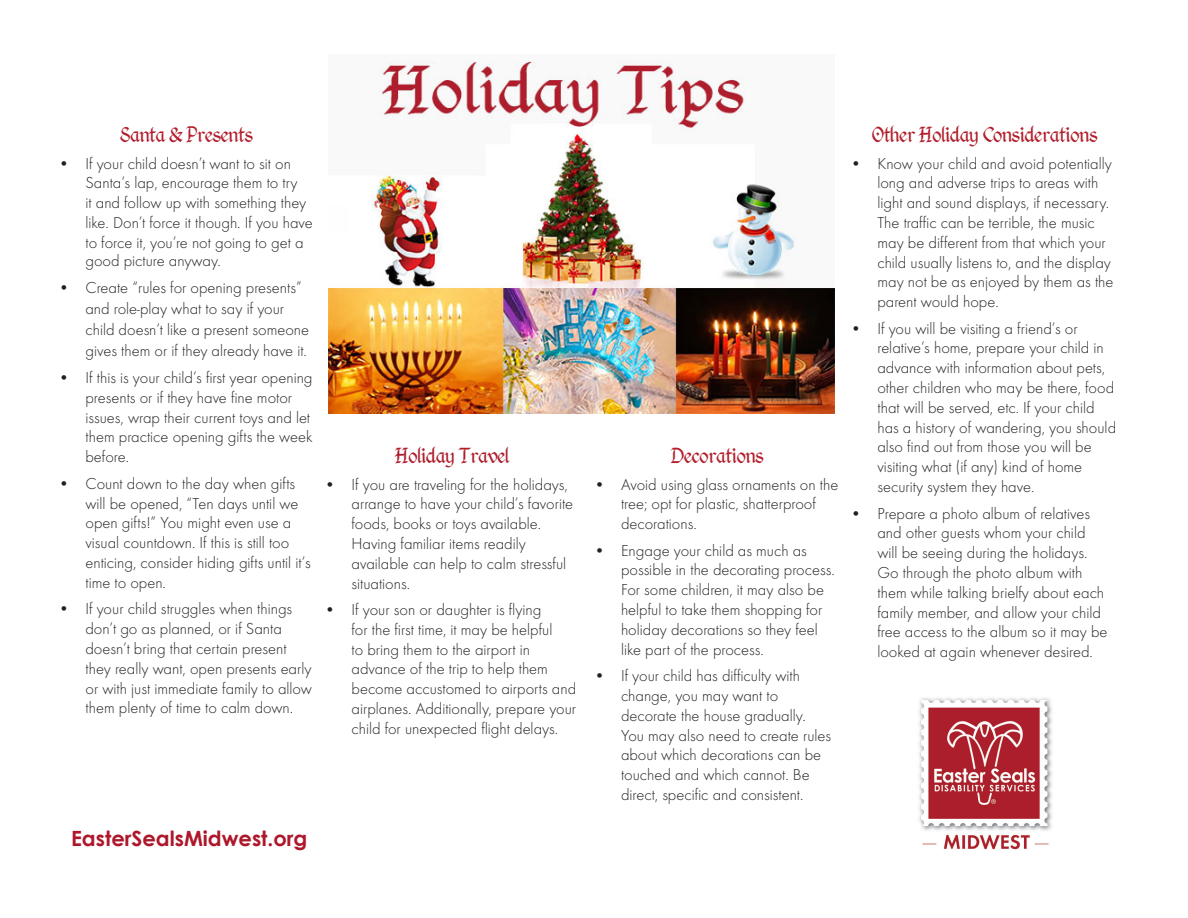
<style>
.page{position:relative;width:1188px;height:918px;background:#fff}
.page>*{position:absolute;margin:0;border:0;box-sizing:border-box;transform-origin:0 0}
.t1{font:24px "Kingthings Calligraphica Light";color:#b21f2c}
.t2{font:24px "Kingthings Calligraphica Light";color:#af1e2d}
.t3{font:700 21px "Century Gothic";color:#ae172b}
.t4{font:300 16.5px/19.8px "Futura T";color:#231f20}
</style>
<div class="page">
<img style="left:328px;top:61px;width:507px;height:352px">
<img style="left:919px;top:698px;width:133px;height:152px">
<p class="t1" style="left:120px;top:123px;width:134px">Santa &amp; Presents</p>
<p class="t4" style="left:86px;top:153px;width:229px;text-indent:-27px">• If your child doesn’t want to sit on Santa’s lap, encourage them to try<br>it and follow up with something they like. Don’t force it though. If you have to force it, you’re not going to get a</p>
<p class="t4" style="left:86px;top:250px;width:137px">good picture anyway.</p>
<p class="t4" style="left:86px;top:277px;width:225px;line-height:21px;text-indent:-27px">• Create “rules for opening presents” and role-play what to say if your child doesn’t like a present someone gives them or if they already have it.</p>
<p class="t4" style="left:86px;top:368px;width:229px;text-indent:-27px">• If this is your child’s first year opening presents or if they have fine motor issues, wrap their current toys and let them practice opening gifts the week before.</p>
<p class="t4" style="left:86px;top:473px;width:227px;text-indent:-27px">• Count down to the day when gifts will be opened, “Ten days until we open gifts!” You might even use a visual countdown. If this is still too enticing, consider hiding gifts until it’s time to open.</p>
<p class="t4" style="left:86px;top:599px;width:228px;text-indent:-27px">• If your child struggles when things don’t go as planned, or if Santa doesn’t bring that certain present they really want, open presents early or with just immediate family to allow them plenty of time to calm down.</p>
<p class="t2" style="left:396px;top:444px;width:115px">Holiday Travel</p>
<p class="t4" style="left:352px;top:474px;width:223px;text-indent:-27px">• If you are traveling for the holidays, arrange to have your child’s favorite foods, books or toys available.<br>Having familiar items readily available can help to calm stressful situations.</p>
<p class="t4" style="left:352px;top:600px;width:226px;text-indent:-27px">• If your son or daughter is flying<br>for the first time, it may be helpful<br>to bring them to the airport in advance of the trip to help them become accustomed to airports and airplanes. Additionally, prepare your child for unexpected flight delays.</p>
<p class="t3" style="left:71px;top:823px;width:238px">EasterSealsMidwest.org</p>
<p class="t1" style="left:672px;top:444px;width:94px">Decorations</p>
<p class="t4" style="left:621px;top:474px;width:219px;text-indent:-27px">• Avoid using glass ornaments on the tree; opt for plastic, shatterproof decorations.</p>
<p class="t4" style="left:621px;top:540px;width:215px;text-indent:-27px">• Engage your child as much as possible in the decorating process.<br>For some children, it may also be helpful to take them shopping for holiday decorations so they feel like part of the process.</p>
<p class="t4" style="left:621px;top:666px;width:212px;text-indent:-27px">• If your child has difficulty with change, you may want to decorate the house gradually.<br>You may also need to create rules about which decorations can be touched and which cannot. Be direct, specific and consistent.</p>
<p class="t1" style="left:872px;top:123px;width:227px">Other Holiday Considerations</p>
<p class="t4" style="left:877px;top:153px;width:238px;text-indent:-27px">• Know your child and avoid potentially long and adverse trips to areas with light and sound displays, if necessary.<br>The traffic can be terrible, the music may be different from that which your child usually listens to, and the display may not be as enjoyed by them as the parent would hope.</p>
<p class="t4" style="left:877px;top:318px;width:240px;text-indent:-27px">• If you will be visiting a friend’s or relative’s home, prepare your child in advance with information about pets, other children who may be there, food that will be served, etc. If your child has a history of wandering, you should also find out from those you will be visiting what (if any) kind of home security system they have.</p>
<p class="t4" style="left:877px;top:503px;width:232px;text-indent:-27px">• Prepare a photo album of relatives and other guests whom your child will be seeing during the holidays.<br>Go through the photo album with them while talking brielfy about each family member, and allow your child free access to the album so it may be looked at again whenever desired.</p>
</div>
